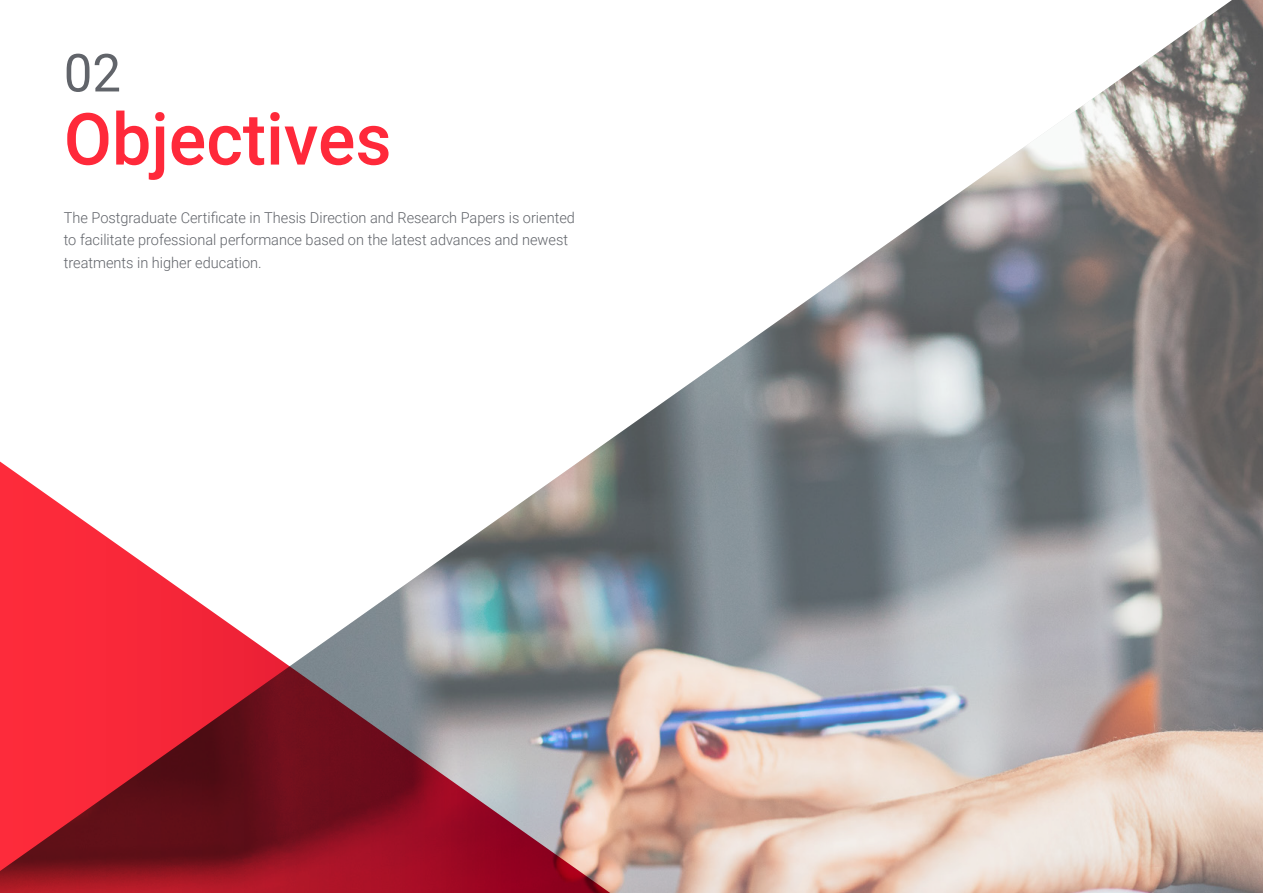
<style>
.page{position:relative;width:1263px;height:893px;background:#fff}
.page>*{position:absolute;margin:0;border:0;box-sizing:border-box;transform-origin:0 0}
.t1{font:500 72px "Roboto";color:#ff293a}
.t2{font:52.5px "Roboto";color:#61646a}
.t3{font:300 15px/22.5px "Roboto";color:#61646a}
</style>
<div class="page">
<img style="left:601px;top:0;width:662px;height:893px">
<svg style="left:0;top:446px;width:640px;height:447px"></svg>
<h2 class="t2" style="left:64px;top:36px;width:59px">02</h2>
<h1 class="t1" style="left:64px;top:89px;width:329px">Objectives</h1>
<p class="t3" style="left:64px;top:205px;width:513px">The Postgraduate Certificate in Thesis Direction and Research Papers is oriented to facilitate professional performance based on the latest advances and newest treatments in higher education.</p>
</div>
